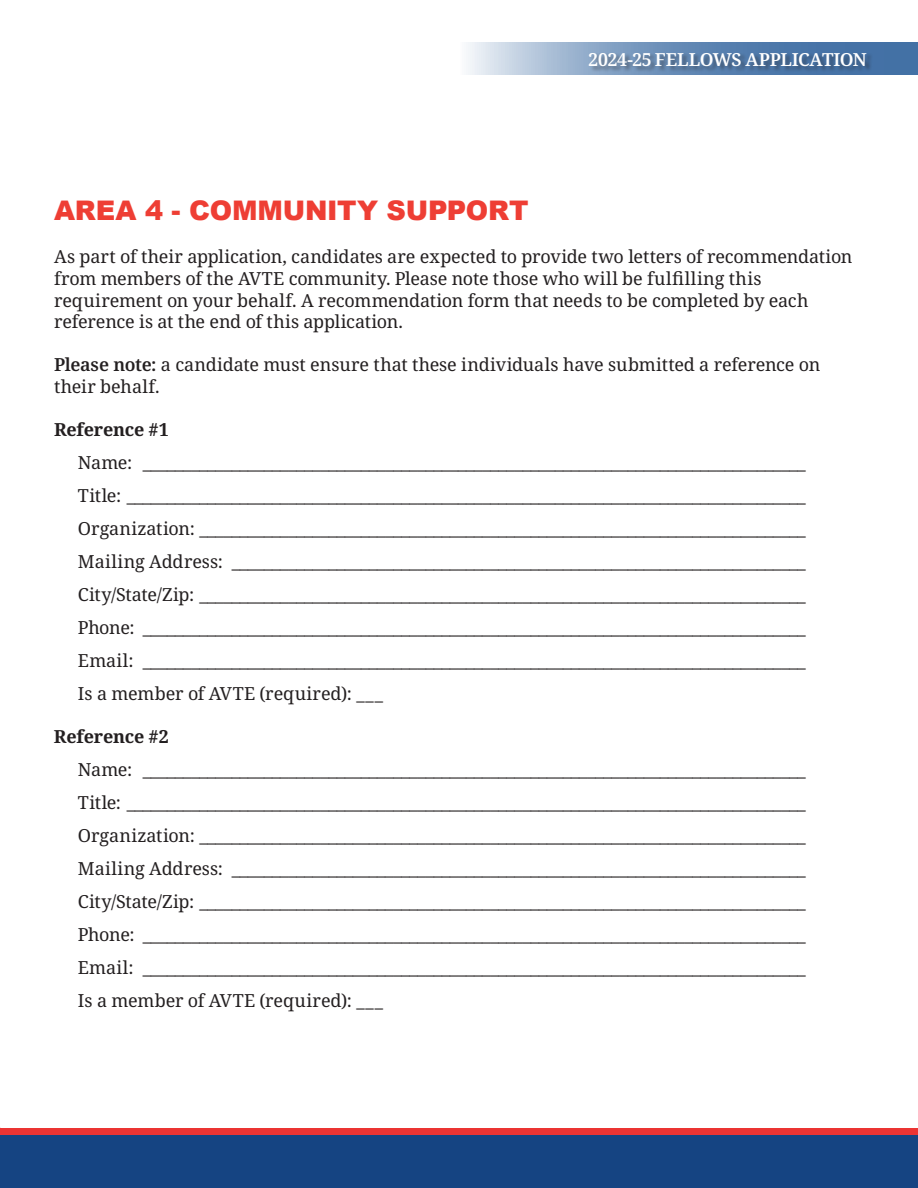
<style>
.page{position:relative;width:918px;height:1188px;background:#fff}
.page>*{position:absolute;margin:0;border:0;box-sizing:border-box;transform-origin:0 0}
.t1{font:900 27px "Arial";letter-spacing:-.01em;color:#ee3e34}
.t2{font:18px/33px "Noto Serif";letter-spacing:-.01em;color:#231f20}
.t3{font:600 18px "Noto Serif";letter-spacing:-.02em;color:#fff}
.s1{font-weight:600}
.s2{font-weight:700}
</style>
<div class="page">
<div style="left:0;top:1128px;width:918px;height:43px;background:#eb3433"></div>
<div style="left:0;top:1136px;width:918px;height:52px;background:#154482"></div>
<svg style="left:468px;top:42px;width:450px;height:33px;background:#83a1c3"></svg>
<div style="left:589px;top:53px;width:284px;height:20px;background:#231f20;opacity:.43"></div>
<p class="t3" style="left:589px;top:47px;width:280px">2024-25 FELLOWS APPLICATION</p>
<p class="t1" style="left:54px;top:191px;width:476px">AREA 4 - COMMUNITY SUPPORT</p>
<p class="t2" style="left:54px;top:247px;width:800px;line-height:21.6px">As part of their application, candidates are expected to provide two letters of recommendation from members of the AVTE community. Please note those who will be fulfilling this requirement on your behalf. A recommendation form that needs to be completed by each reference is at the end of this application.</p>
<p class="t2" style="left:54px;top:355px;width:768px;line-height:21.6px"><span class="s1">Please note:</span> a candidate must ensure that these individuals have submitted a reference on their behalf.</p>
<p class="t2" style="left:78px;top:414px;width:729px;text-indent:-24px"><span class="s2">Reference #1<br></span>Name: __________________________________________________________________________________ Title: ____________________________________________________________________________________ Organization: ___________________________________________________________________________ Mailing Address: _______________________________________________________________________ City/State/Zip: ___________________________________________________________________________ Phone: __________________________________________________________________________________ Email: __________________________________________________________________________________ Is a member of AVTE (required): ___</p>
<p class="t2" style="left:78px;top:721px;width:729px;text-indent:-24px"><span class="s2">Reference #2<br></span>Name: __________________________________________________________________________________ Title: ____________________________________________________________________________________ Organization: ___________________________________________________________________________ Mailing Address: _______________________________________________________________________ City/State/Zip: ___________________________________________________________________________ Phone: __________________________________________________________________________________ Email: __________________________________________________________________________________ Is a member of AVTE (required): ___</p>
</div>
